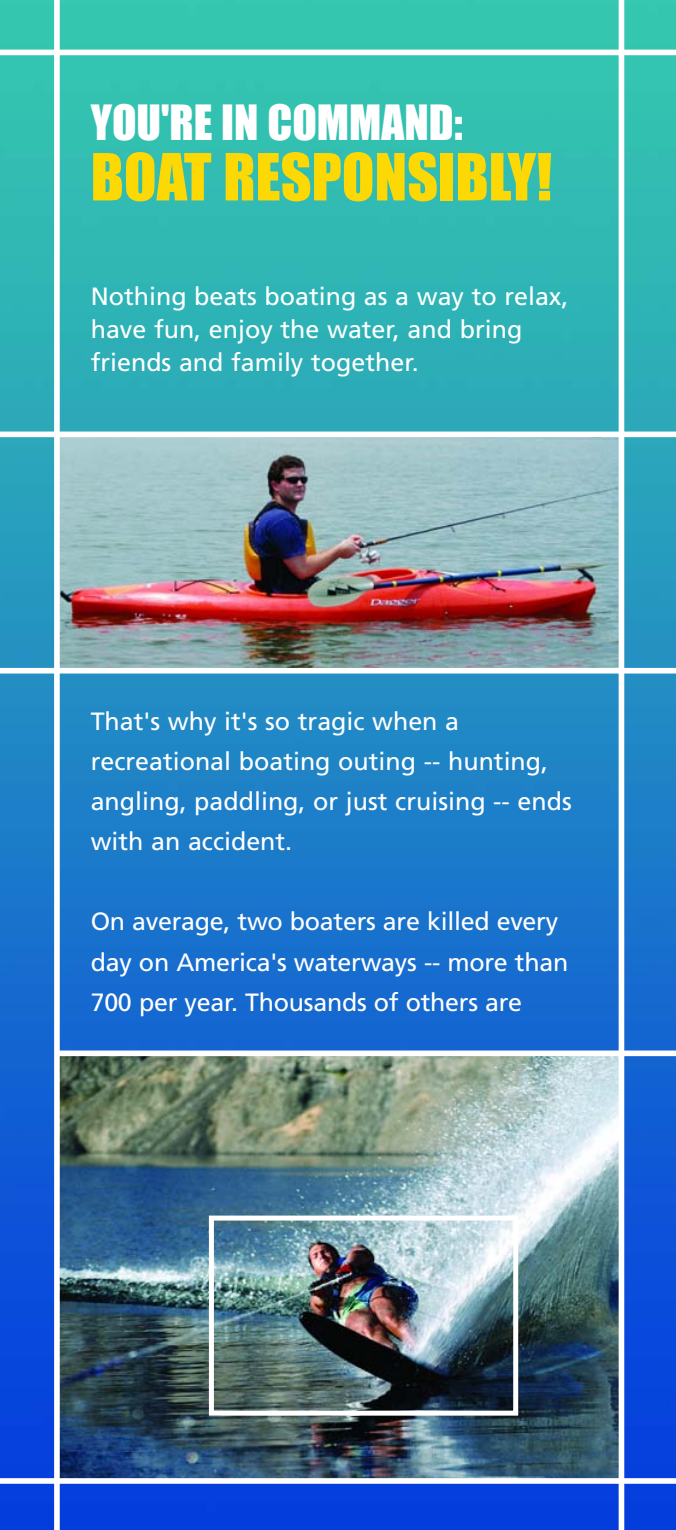
<style>
.page{position:relative;width:676px;height:1530px;background:#fff}
.page>*{position:absolute;margin:0;border:0;box-sizing:border-box;transform-origin:0 0}
.t1{font:60px "Impact";color:#fcd805}
.t2{font:45px "Impact";color:#fff}
.t3{font:25px/40px "Frutiger";color:#fff}
</style>
<div class="page">
<img style="left:0;top:0;width:675px;height:1530px">
<h2 class="t2" style="left:91px;top:99px;width:373px">YOU'RE IN COMMAND:</h2>
<h1 class="t1" style="left:91px;top:145px;width:462px">BOAT RESPONSIBLY!</h1>
<p class="t3" style="left:91px;top:282px;width:479px;line-height:32.5px">Nothing beats boating as a way to relax, have fun, enjoy the water, and bring friends and family together.</p>
<p class="t3" style="left:91px;top:703px;width:482px">That's why it's so tragic when a recreational boating outing -- hunting, angling, paddling, or just cruising -- ends with an accident.</p>
<p class="t3" style="left:91px;top:903px;width:479px">On average, two boaters are killed every day on America's waterways -- more than<br>700 per year. Thousands of others are</p>
</div>
